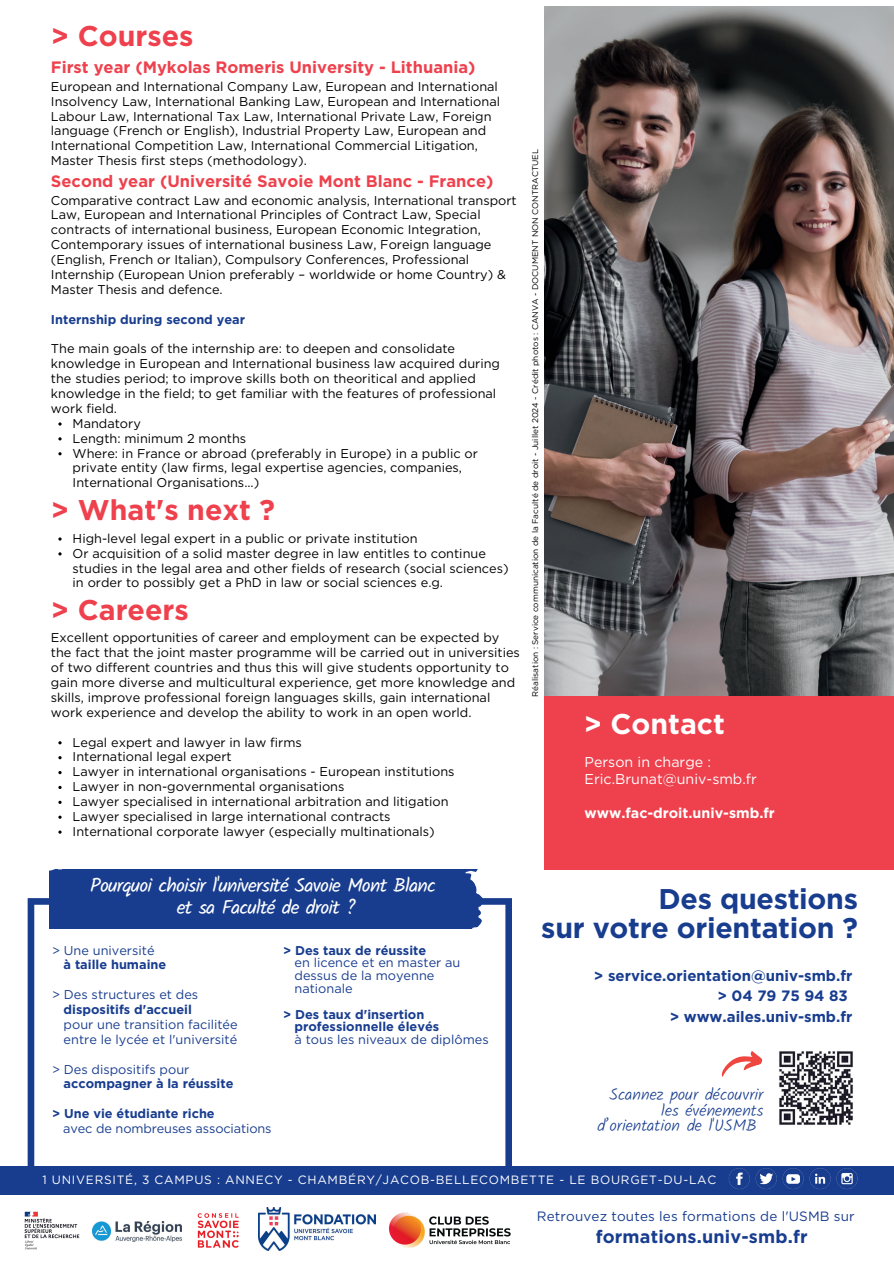
<style>
.page{position:relative;width:894px;height:1264px;background:#fff}
.page>*{position:absolute;margin:0;border:0;box-sizing:border-box;transform-origin:0 0}
.t1{font:700 28.5px/28.2px "Gotham";letter-spacing:-.01em;color:#183d8f;text-align:right}
.t2{font:700 28.5px "Gotham";color:#ee414d}
.t3{font:700 28.5px "Gotham";color:#fff}
.t4{font:19.5px/22.5px "Kalam";letter-spacing:-.04em;color:#fff;text-align:center}
.t5{font:700 18px "Gotham";letter-spacing:.01em;color:#183d8f}
.t6{font:700 16.5px "Gotham";color:#ee414d}
.t7{font:300 16.5px "Kalam";color:#183d8f}
.t8{font:700 15px "Gotham";color:#183d8f}
.t9{font:14.25px "Gotham";color:#fff}
.t10{font:700 14.25px "Gotham";color:#fff}
.t11{font:13.5px "Gotham";letter-spacing:.01em;color:#183d8f}
.t12{font:12.75px/14.9px "Gotham";color:#000}
.t13{font:12.75px/12.8px "Gotham";color:#183d8f}
.t14{font:700 12.75px/14.9px "Gotham";color:#183d8f;text-align:center}
.t15{font:12px "Gotham";letter-spacing:.06em;color:#fff}
.t16{font:8.25px "Gotham";color:#000}
.s1{font-weight:400}
.s2{font-weight:700}
</style>
<div class="page">
<img style="left:544px;top:7px;width:349px;height:689px">
<img style="left:779px;top:1051px;width:74px;height:74px">
<svg style="left:721px;top:1051px;width:42px;height:26px"></svg>
<svg style="left:28px;top:898px;width:483px;height:268px"></svg>
<div style="left:0;top:1166px;width:893px;height:28px;background:#183d8f"></div>
<div style="left:544px;top:696px;width:349px;height:173px;background:#ee414d"></div>
<div style="left:49px;top:869px;width:433px;height:59px;background:#183d8f"></div>
<img style="left:197px;top:1213px;width:42px;height:35px">
<img style="left:259px;top:1207px;width:114px;height:43px">
<img style="left:373px;top:1194px;width:153px;height:54px">
<img style="left:24px;top:1211px;width:56px;height:39px">
<img style="left:93px;top:1221px;width:89px;height:20px">
<img style="left:728px;top:1168px;width:130px;height:22px">
<svg style="left:58px;top:437px;width:4px;height:3px"></svg>
<svg style="left:58px;top:452px;width:4px;height:3px"></svg>
<svg style="left:58px;top:741px;width:4px;height:3px"></svg>
<svg style="left:58px;top:756px;width:4px;height:3px"></svg>
<svg style="left:58px;top:771px;width:4px;height:3px"></svg>
<svg style="left:58px;top:785px;width:4px;height:4px"></svg>
<svg style="left:58px;top:800px;width:4px;height:4px"></svg>
<svg style="left:58px;top:552px;width:4px;height:3px"></svg>
<p class="t2" style="left:51px;top:23px;width:144px">&gt; Courses</p>
<h6 class="t6" style="left:51px;top:60px;width:426px">First year (Mykolas Romeris University - Lithuania)</h6>
<p class="t12" style="left:51px;top:79px;width:450px">European and International Company Law, European and International Insolvency Law, International Banking Law, European and International Labour Law, International Tax Law, International Private Law, Foreign language (French or English), Industrial Property Law, European and International Competition Law, International Commercial Litigation, Master Thesis first steps (methodology).</p>
<p class="t12" style="left:51px;top:193px;width:467px">Comparative contract Law and economic analysis, International transport Law, European and International Principles of Contract Law, Special contracts of international business, European Economic Integration, Contemporary issues of international business Law, Foreign language (English, French or Italian), Compulsory Conferences, Professional Internship (European Union preferably – worldwide or home Country) &amp; Master Thesis and defence.</p>
<p class="t14" style="left:51px;top:312px;width:196px">Internship during second year</p>
<p class="t12" style="left:51px;top:342px;width:450px">The main goals of the internship are: to deepen and consolidate knowledge in European and International business law acquired during the studies period; to improve skills both on theoritical and applied knowledge in the field; to get familiar with the features of professional work field.</p>
<p class="t12" style="left:73px;top:416px;width:70px">Mandatory</p>
<p class="t12" style="left:73px;top:431px;width:175px">Length: minimum 2 months</p>
<p class="t12" style="left:73px;top:446px;width:407px">Where: in France or abroad (preferably in Europe) in a public or private entity (law firms, legal expertise agencies, companies,<br>International Organisations...)</p>
<p class="t6" style="left:51px;top:173px;width:444px">Second year (Université Savoie Mont Blanc - France)</p>
<p class="t2" style="left:51px;top:497px;width:225px">&gt; What's next ?</p>
<p class="t12" style="left:73px;top:531px;width:346px">High-level legal expert in a public or private institution</p>
<p class="t12" style="left:73px;top:546px;width:437px">Or acquisition of a solid master degree in law entitles to continue studies in the legal area and other fields of research (social sciences) in order to possibly get a PhD in law or social sciences e.g.</p>
<p class="t2" style="left:51px;top:596px;width:139px">&gt; Careers</p>
<h6 class="t12" style="left:51px;top:631px;width:470px">Excellent opportunities of career and employment can be expected by the fact that the joint master programme will be carried out in universities of two different countries and thus this will give students opportunity to gain more diverse and multicultural experience, get more knowledge and skills, improve professional foreign languages skills, gain international work experience and develop the ability to work in an open world.</h6>
<p class="t12" style="left:73px;top:735px;width:231px">Legal expert and lawyer in law firms</p>
<h3 class="t12" style="left:73px;top:750px;width:160px">International legal expert</h3>
<p class="t12" style="left:73px;top:765px;width:383px">Lawyer in international organisations - European institutions</p>
<p class="t12" style="left:73px;top:780px;width:273px">Lawyer in non-governmental organisations</p>
<h3 class="t12" style="left:73px;top:794px;width:377px">Lawyer specialised in international arbitration and litigation</h3>
<p class="t12" style="left:73px;top:809px;width:319px">Lawyer specialised in large international contracts</p>
<h5 class="t12" style="left:73px;top:824px;width:363px">International corporate lawyer (especially multinationals)</h5>
<h6 class="t16" style="left:531px;top:696px;width:549px;rotate:-90deg">Réalisation : Service communication de la Faculté de droit - Juillet 2024 - Crédit photos : CANVA - DOCUMENT NON CONTRACTUEL</h6>
<p class="t3" style="left:583px;top:711px;width:143px">&gt; Contact</p>
<h1 class="t9" style="left:584px;top:755px;width:128px">Person in charge :</h1>
<h4 class="t9" style="left:584px;top:772px;width:174px">Eric.Brunat@univ-smb.fr</h4>
<p class="t10" style="left:584px;top:806px;width:192px">www.fac-droit.univ-smb.fr</p>
<p class="t4" style="left:90px;top:873px;width:347px">Pourquoi choisir l'université Savoie Mont Blanc et sa Faculté de droit ?</p>
<h4 class="t13" style="left:52px;top:944px;width:104px">&gt; Une université</h4>
<p class="t14" style="left:64px;top:958px;width:104px">à taille humaine</p>
<h2 class="t14" style="left:52px;top:987px;width:148px"><span class="s1">&gt; Des structures et des </span>dispositifs d'accueil</h2>
<h1 class="t13" style="left:64px;top:1018px;width:175px">pour une transition facilitée</h1>
<p class="t13" style="left:64px;top:1033px;width:175px">entre le lycée et l'université</p>
<p class="t13" style="left:52px;top:1063px;width:139px">&gt; Des dispositifs pour</p>
<p class="t14" style="left:64px;top:1077px;width:171px">accompagner à la réussite</p>
<p class="t14" style="left:52px;top:1106px;width:164px">&gt; Une vie étudiante riche</p>
<p class="t13" style="left:63px;top:1122px;width:210px">avec de nombreuses associations</p>
<h6 class="t13" style="left:294px;top:944px;width:167px;text-indent:-11px"><span class="s2">&gt; Des taux de réussite<br></span>en licence et en master au</h6>
<p class="t13" style="left:294px;top:970px;width:141px">dessus de la moyenne nationale</p>
<p class="t14" style="left:283px;top:1007px;width:143px">&gt; Des taux d'insertion</p>
<h6 class="t13" style="left:294px;top:1021px;width:196px"><span class="s2">professionnelle élevés<br></span>à tous les niveaux de diplômes</h6>
<h1 class="t1" style="left:541px;top:886px;width:318px">Des questions<br>sur votre orientation ?</h1>
<h1 class="t8" style="left:593px;top:969px;width:260px">&gt; service.orientation@univ-smb.fr</h1>
<h1 class="t8" style="left:717px;top:989px;width:132px">&gt; 04 79 75 94 83</h1>
<h1 class="t8" style="left:669px;top:1009px;width:184px">&gt; www.ailes.univ-smb.fr</h1>
<p class="t7" style="left:609px;top:1084px;width:155px">Scannez pour découvrir</p>
<p class="t7" style="left:661px;top:1100px;width:104px">les événements</p>
<p class="t7" style="left:597px;top:1116px;width:161px">d’orientation de l'USMB</p>
<p class="t15" style="left:42px;top:1173px;width:675px">1 UNIVERSITÉ, 3 CAMPUS : ANNECY - CHAMBÉRY/JACOB-BELLECOMBETTE - LE BOURGET-DU-LAC</p>
<p class="t11" style="left:536px;top:1209px;width:319px">Retrouvez toutes les formations de l'USMB sur</p>
<p class="t5" style="left:595px;top:1228px;width:213px">formations.univ-smb.fr</p>
</div>
